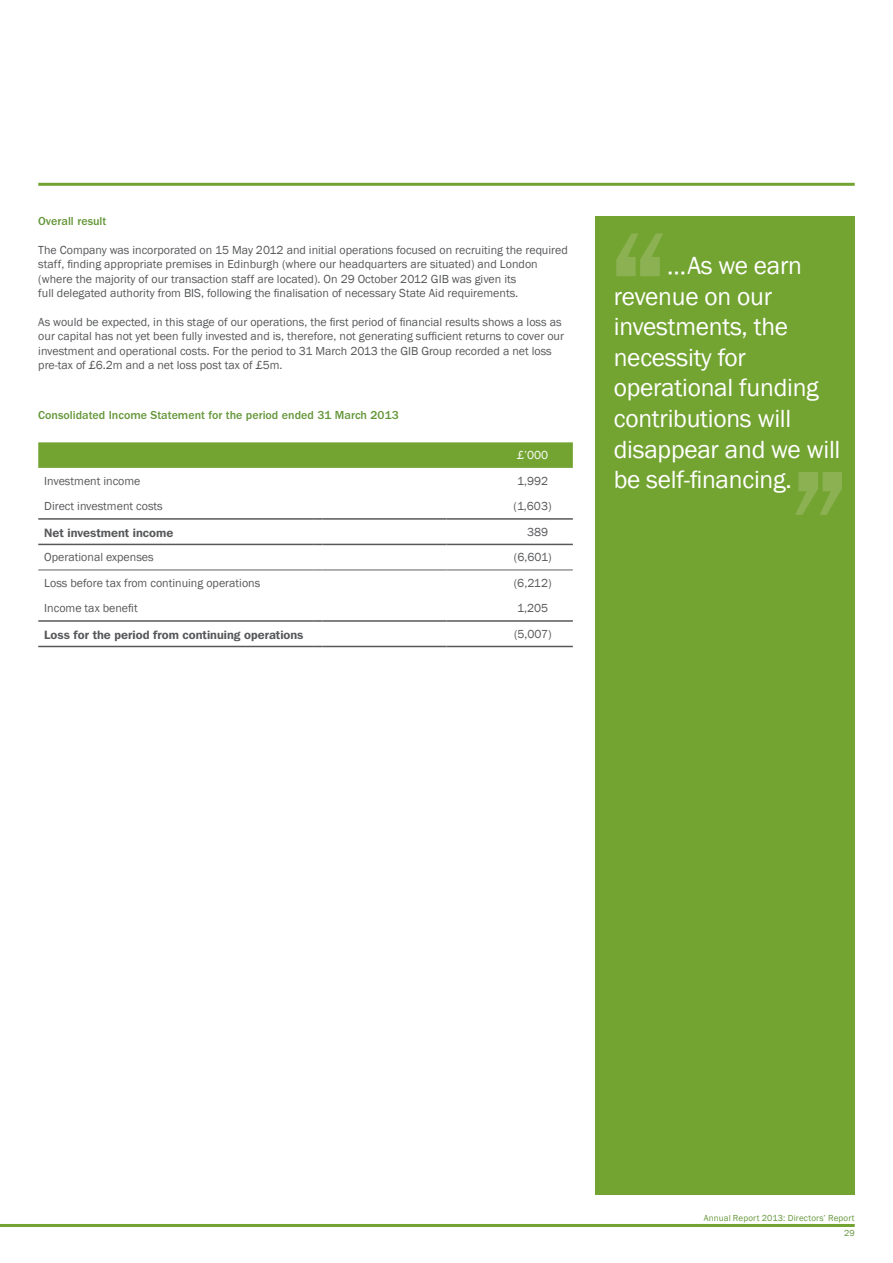
<style>
.page{position:relative;width:893px;height:1263px;background:#fff}
.page>*{position:absolute;margin:0;border:0;box-sizing:border-box;transform-origin:0 0}
.t1{font:25.5px/30.6px "Franklin Gothic";letter-spacing:-.01em;color:#fff}
.Body_copy{font:12px/14.4px "Franklin Gothic";color:#57585a}
.Subheading{font:500 12px "ITC Franklin Gothic Std";color:#65973b}
.t2{font:600 12px "Franklin Gothic IT Cby BT";color:#57585a}
.t3{font:12px "Franklin Gothic";color:#fff}
.t4{font:9px "Franklin Gothic";letter-spacing:.015em;color:#65973b}
</style>
<div class="page">
<hr style="left:0;top:1224px;width:855px;height:3px;background:#73a432">
<hr style="left:38px;top:183px;width:817px;height:3px;background:#73a432">
<svg style="left:38px;top:442px;width:535px;height:26px;background:#75a535"></svg>
<hr style="left:38px;top:620px;width:276px;height:2px;background:#57585a">
<svg style="left:314px;top:620px;width:8px;height:2px"></svg>
<hr style="left:322px;top:620px;width:124px;height:2px;background:#57585a">
<hr style="left:446px;top:620px;width:127px;height:2px;background:#57585a">
<hr style="left:38px;top:646px;width:276px;height:1px;background:#57585a">
<hr style="left:322px;top:646px;width:124px;height:1px;background:#57585a">
<hr style="left:446px;top:646px;width:127px;height:1px;background:#57585a">
<hr style="left:38px;top:544px;width:276px;height:1px;background:#57585a">
<hr style="left:322px;top:544px;width:124px;height:1px;background:#57585a">
<hr style="left:446px;top:544px;width:127px;height:1px;background:#57585a">
<hr style="left:38px;top:518px;width:276px;height:2px;background:#57585a">
<svg style="left:314px;top:518px;width:8px;height:2px"></svg>
<hr style="left:322px;top:518px;width:124px;height:2px;background:#57585a">
<hr style="left:446px;top:518px;width:127px;height:2px;background:#57585a">
<hr style="left:38px;top:569px;width:276px;height:2px;background:#939598">
<svg style="left:314px;top:569px;width:8px;height:2px"></svg>
<hr style="left:322px;top:569px;width:124px;height:2px;background:#939598">
<hr style="left:446px;top:569px;width:127px;height:2px;background:#939598">
<div style="left:595px;top:217px;width:260px;height:978px;background:#73a432"></div>
<svg style="left:616px;top:233px;width:47px;height:43px"></svg>
<svg style="left:795px;top:472px;width:47px;height:43px"></svg>
<p class="Subheading" style="left:38px;top:214px;width:70px">Overall result</p>
<p class="Body_copy" style="left:38px;top:243px;width:531px">The Company was incorporated on 15 May 2012 and initial operations focused on recruiting the required staff, finding appropriate premises in Edinburgh (where our headquarters are situated) and London (where the majority of our transaction staff are located). On 29 October 2012 GIB was given its<br>full delegated authority from BIS, following the finalisation of necessary State Aid requirements.</p>
<p class="Body_copy" style="left:38px;top:315px;width:527px">As would be expected, in this stage of our operations, the first period of financial results shows a loss as our capital has not yet been fully invested and is, therefore, not generating sufficient returns to cover our investment and operational costs. For the period to 31 March 2013 the GIB Group recorded a net loss pre-tax of £6.2m and a net loss post tax of £5m.</p>
<p class="Subheading" style="left:38px;top:408px;width:362px">Consolidated Income Statement for the period ended 31 March 2013</p>
<p class="t3" style="left:517px;top:448px;width:33px">£’000</p>
<p class="Body_copy" style="left:44px;top:474px;width:98px">Investment income</p>
<p class="Body_copy" style="left:517px;top:474px;width:33px">1,992</p>
<p class="Body_copy" style="left:44px;top:499px;width:120px">Direct investment costs</p>
<p class="Body_copy" style="left:513px;top:499px;width:40px">(1,603)</p>
<p class="t2" style="left:44px;top:525px;width:131px">Net investment income</p>
<p class="Body_copy" style="left:527px;top:525px;width:23px">389</p>
<p class="Body_copy" style="left:44px;top:550px;width:111px">Operational expenses</p>
<p class="Body_copy" style="left:514px;top:550px;width:39px">(6,601)</p>
<p class="Body_copy" style="left:44px;top:576px;width:218px">Loss before tax from continuing operations</p>
<p class="Body_copy" style="left:514px;top:576px;width:39px">(6,212)</p>
<p class="Body_copy" style="left:44px;top:601px;width:95px">Income tax benefit</p>
<p class="Body_copy" style="left:517px;top:601px;width:33px">1,205</p>
<p class="t2" style="left:44px;top:627px;width:261px">Loss for the period from continuing operations</p>
<p class="Body_copy" style="left:514px;top:627px;width:39px">(5,007)</p>
<p class="t1" style="left:614px;top:251px;width:228px;text-indent:54px">…As we earn revenue on our investments, the necessity for operational funding contributions will disappear and we will be self-financing.</p>
<p class="t4" style="left:704px;top:1212px;width:152px">Annual Report 2013: Directors’ Report</p>
<p class="t4" style="left:844px;top:1228px;width:12px">29</p>
</div>
